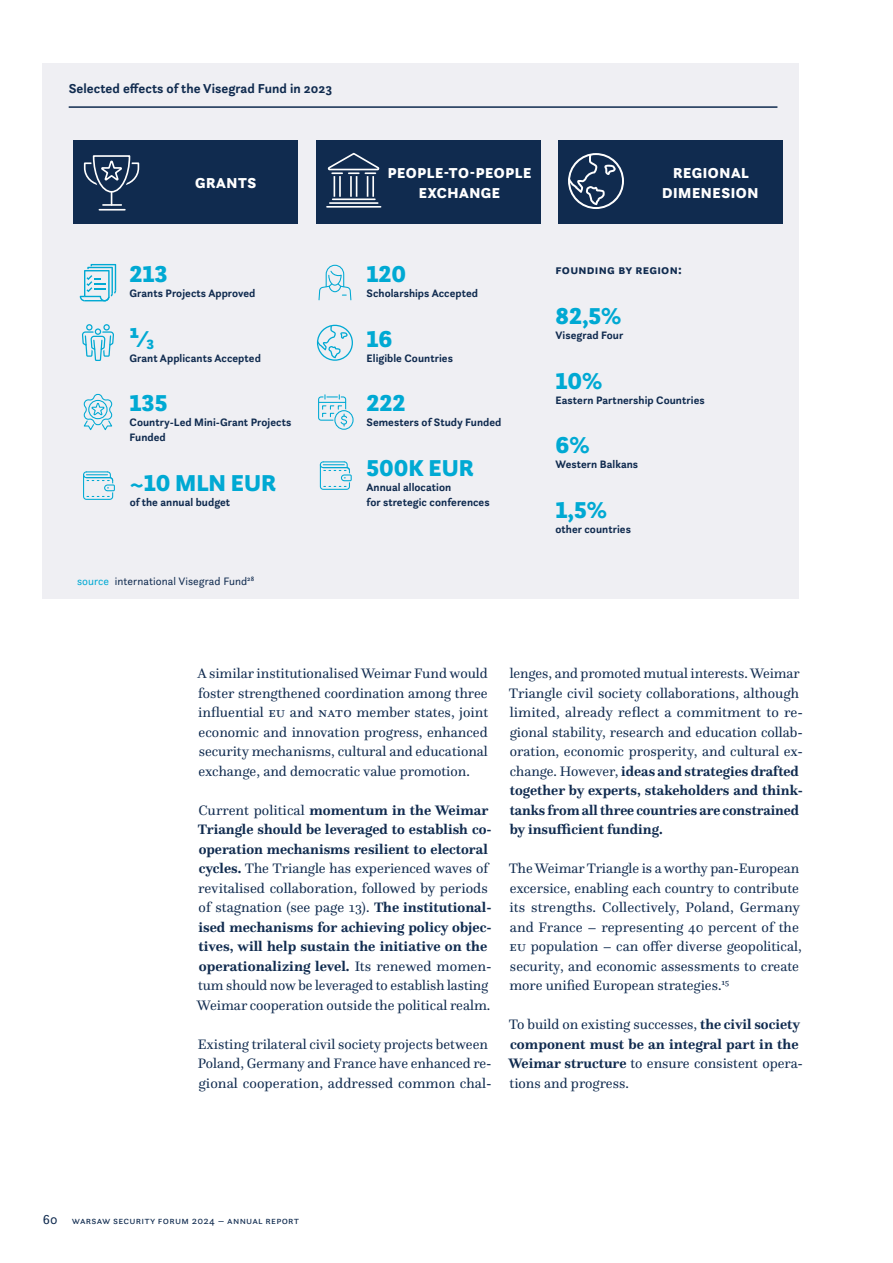
<style>
.page{position:relative;width:893px;height:1263px;background:#fff}
.page>*{position:absolute;margin:0;border:0;box-sizing:border-box;transform-origin:0 0}
.info-number{font:900 24px "Questa Sans";color:#00a9d3}
.patka{font:900 15px/19.5px "Questa Sans";letter-spacing:.04em;color:#fff;text-align:center}
.body{font:14.25px/19.5px "Questa";color:#102b4f}
.body-2{font:700 14.25px/19.5px "Questa";color:#102b4f}
.t1{font:700 13.5px "Questa Sans";letter-spacing:.005em;color:#102b4f}
.info-number-2{font:700 11.25px/15px "Questa Sans";letter-spacing:.005em;color:#102b4f}
.infographic-small{font:11.25px "Questa Sans";letter-spacing:.005em;color:#102b4f}
.t2{font:10.5px "Questa Sans";letter-spacing:.02em;color:#102b4f}
.s1{color:#00a9d3}
.s2{font-weight:400}
.s3{font-weight:700}
.s4{font-size:13.5px}
</style>
<div class="page">
<div style="left:43px;top:64px;width:756px;height:535px;background:#efeff3"></div>
<hr style="left:69px;top:106px;width:708px;height:2px;background:#102b4f">
<div style="left:74px;top:140px;width:224px;height:84px;background:#102b4f"></div>
<div style="left:316px;top:140px;width:224px;height:84px;background:#102b4f"></div>
<div style="left:558px;top:140px;width:225px;height:84px;background:#102b4f"></div>
<svg style="left:80px;top:264px;width:36px;height:37px"></svg>
<svg style="left:319px;top:461px;width:33px;height:29px"></svg>
<svg style="left:83px;top:471px;width:32px;height:29px"></svg>
<svg style="left:318px;top:264px;width:34px;height:37px"></svg>
<svg style="left:82px;top:324px;width:32px;height:37px"></svg>
<svg style="left:317px;top:325px;width:36px;height:36px"></svg>
<svg style="left:83px;top:393px;width:30px;height:38px"></svg>
<div style="left:88px;top:400px;width:20px;height:19px;border:1px solid #00a9d3;border-radius:50%"></div>
<div style="left:318px;top:396px;width:28px;height:25px;border:1px solid #00a9d3;border-radius:3px"></div>
<div style="left:333px;top:409px;width:21px;height:22px;border:3px solid #efeff3;border-radius:50%"></div>
<div style="left:334px;top:410px;width:20px;height:20px;border:1px solid #00a9d3;border-radius:50%"></div>
<svg style="left:319px;top:395px;width:30px;height:31px"></svg>
<hr style="left:330px;top:202px;width:48px;height:2px;background:#fff">
<hr style="left:327px;top:206px;width:54px;height:2px;background:#fff">
<hr style="left:333px;top:198px;width:42px;height:2px;background:#fff">
<svg style="left:327px;top:152px;width:53px;height:45px"></svg>
<hr style="left:99px;top:209px;width:26px;height:2px;background:#fff">
<svg style="left:83px;top:155px;width:57px;height:51px"></svg>
<svg style="left:568px;top:153px;width:56px;height:56px"></svg>
<p class="t1" style="left:69px;top:80px;width:265px">Selected effects of the Visegrad Fund in 2023</p>
<p class="patka" style="left:195px;top:173px;width:62px">GRANTS</p>
<p class="patka" style="left:388px;top:163px;width:145px">PEOPLE-TO-PEOPLE<br>EXCHANGE</p>
<p class="patka" style="left:662px;top:163px;width:98px">REGIONAL<br>DIMENESION</p>
<p class="info-number" style="left:130px;top:258px;width:40px">213</p>
<p class="info-number-2" style="left:130px;top:285px;width:127px">Grants Projects Approved</p>
<p class="info-number" style="left:130px;top:323px;width:26px">¹⁄<sub>3</sub></p>
<p class="info-number-2" style="left:130px;top:350px;width:133px">Grant Applicants Accepted</p>
<p class="info-number" style="left:130px;top:388px;width:39px">135</p>
<p class="info-number-2" style="left:130px;top:415px;width:163px">Country-Led Mini-Grant Projects<br>Funded</p>
<p class="info-number" style="left:130px;top:467px;width:148px">~10 MLN EUR</p>
<p class="info-number-2" style="left:130px;top:495px;width:102px">of the annual budget</p>
<p class="infographic-small" style="left:77px;top:574px;width:179px"><span class="s1">source</span> international Visegrad Fund<sup>28</sup></p>
<p class="info-number" style="left:367px;top:258px;width:41px">120</p>
<p class="info-number-2" style="left:367px;top:285px;width:113px">Scholarships Accepted</p>
<p class="info-number" style="left:367px;top:323px;width:28px">16</p>
<p class="info-number-2" style="left:367px;top:350px;width:88px">Eligible Countries</p>
<p class="info-number" style="left:367px;top:388px;width:41px">222</p>
<p class="info-number-2" style="left:367px;top:415px;width:136px">Semesters of Study Funded</p>
<p class="info-number" style="left:366px;top:452px;width:109px">500K EUR</p>
<p class="info-number-2" style="left:366px;top:480px;width:125px">Annual allocation<br>for stretegic conferences</p>
<p class="t1" style="left:555px;top:261px;width:128px">Founding by region:</p>
<p class="info-number" style="left:555px;top:300px;width:67px">82,5%</p>
<p class="info-number-2" style="left:555px;top:327px;width:69px">Visegrad Four</p>
<p class="info-number" style="left:555px;top:365px;width:48px">10%</p>
<p class="info-number-2" style="left:555px;top:392px;width:151px">Eastern Partnership Countries</p>
<p class="info-number" style="left:555px;top:429px;width:36px">6%</p>
<p class="info-number-2" style="left:555px;top:457px;width:84px">Western Balkans</p>
<p class="info-number" style="left:555px;top:494px;width:53px">1,5%</p>
<p class="info-number-2" style="left:555px;top:522px;width:77px">other countries</p>
<p class="body" style="left:197px;top:663px;width:292px;text-align:justify">A similar institutionalised Weimar Fund would foster strengthened coordination among three influential EU and NATO member states, joint economic and innovation progress, enhanced security mechanisms, cultural and educational exchange, and democratic value promotion.</p>
<p class="body-2" style="left:197px;top:800px;width:296px"><span class="s2">Current political</span> momentum in the Weimar Triangle should be leveraged to establish co&shy;operation mechanisms resilient to electoral cycles. <span class="s2">The Triangle has experienced waves of revitalised collaboration, followed by periods of stagnation (see page 13).</span> The institutional&shy;ised mechanisms for achieving policy objec&shy;tives, will help sustain the initiative on the operationalizing level. <span class="s2">Its renewed momen&shy;tum should now be leveraged to establish lasting Weimar cooperation outside the political realm.</span></p>
<p class="body" style="left:198px;top:1034px;width:296px">Existing trilateral civil society projects between<br>Poland, Germany and France have enhanced re&shy;gional cooperation, addressed common chal-</p>
<p class="body" style="left:509px;top:663px;width:296px">lenges, and promoted mutual interests. Weimar Triangle civil society collaborations, although limited, already reflect a commitment to re&shy;gional stability, research and education collab&shy;oration, economic prosperity, and cultural ex&shy;change. However, <span class="s3">ideas and strategies drafted together by experts, stakeholders and think&shy;tanks from all three countries are constrained by insufficient funding.</span></p>
<p class="body" style="left:509px;top:858px;width:294px">The Weimar Triangle is a worthy pan-European excersice, enabling each country to contribute its strengths. Collectively, Poland, Germany and France – representing 40 percent of the EU population – can offer diverse geopolitical, security, and economic assessments to create more unified European strategies.<sup>15</sup></p>
<p class="body" style="left:508px;top:1014px;width:296px">To build on existing successes, <span class="s3">the civil society component must be an integral part in the Weimar structure</span> to ensure consistent opera&shy;tions and progress.</p>
<p class="t2" style="left:43px;top:1214px;width:258px"><span class="s4">60</span> WARSAW SECURITY FORUM 2024 – ANNUAL REPORT</p>
</div>
